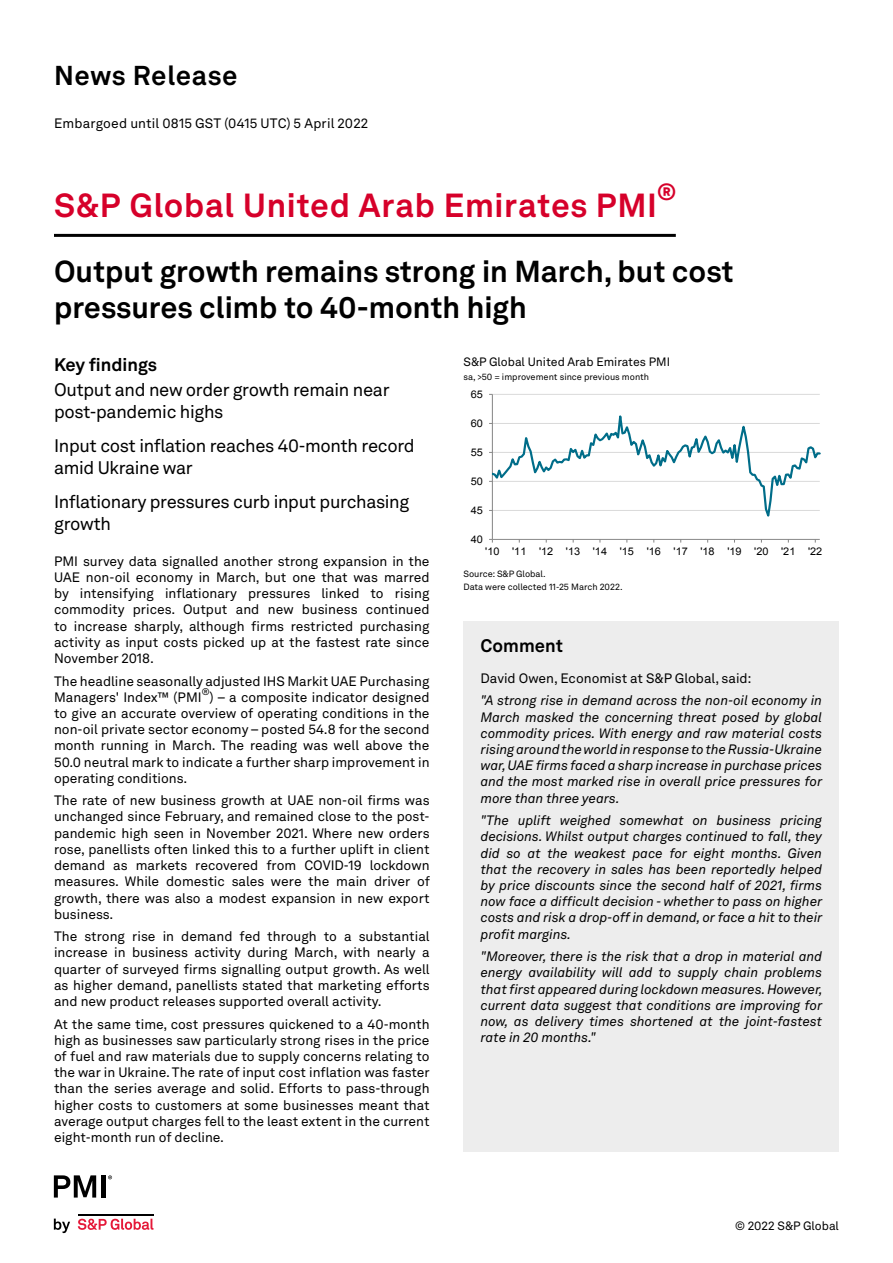
<style>
.page{position:relative;width:893px;height:1263px;background:#fff}
.page>*{position:absolute;margin:0;border:0;box-sizing:border-box;transform-origin:0 0}
.t1{font:700 33px "Akkurat LL";letter-spacing:.02em;color:#d6002a}
.t2{font:700 30px/36px "Akkurat LL";color:#000}
.t3{font:700 27px "Akkurat LL";letter-spacing:.025em;color:#000}
.t4{font:700 23.25px "Akkurat LL";color:#d6002a}
.t5{font:18px/21.6px "Akkurat LL";letter-spacing:-.02em;color:#000}
.t6{font:700 18px "Akkurat LL";color:#000}
.t7{font:13.5px/16.2px "Akkurat LL";color:#000;text-align:justify}
.t8{font:italic 13.5px/16.2px "Akkurat LL";color:#000;text-align:justify}
.t9{font:12px "Akkurat LL";color:#000}
.t10{font:10.5px "Arial";color:#000;scale:1.04 1}
.t11{font:9.45px "Akkurat LL";color:#000}
.t12{font:9px "Akkurat LL";color:#000}
</style>
<div class="page">
<hr style="left:492px;top:394px;width:1px;height:145px;background:#868686">
<hr style="left:492px;top:539px;width:328px;height:1px;background:#868686">
<svg style="left:489px;top:394px;width:331px;height:131px"></svg>
<hr style="left:54px;top:234px;width:622px;height:3px;background:#000">
<div style="left:464px;top:621px;width:375px;height:51px;background:#ededed"></div>
<div style="left:463px;top:672px;width:376px;height:480px;background:#ededed"></div>
<svg style="left:54px;top:1218px;width:16px;height:15px"></svg>
<svg style="left:78px;top:1218px;width:75px;height:12px"></svg>
<hr style="left:78px;top:1213px;width:75px;height:2px;background:#000">
<svg style="left:54px;top:1175px;width:42px;height:22px"></svg>
<div style="left:101px;top:1175px;width:5px;height:22px;background:#000"></div>
<svg style="left:108px;top:1175px;width:4px;height:4px"></svg>
<h3 class="t3" style="left:54px;top:55px;width:185px">News Release</h3>
<p class="t7" style="left:54px;top:114px;width:316px">Embargoed until 0815 GST (0415 UTC) 5 April 2022</p>
<h3 class="t4" style="left:657px;top:174px;width:21px">®</h3>
<h1 class="t1" style="left:54px;top:180px;width:604px">S&amp;P Global United Arab Emirates PMI</h1>
<h2 class="t2" style="left:54px;top:252px;width:681px">Output growth remains strong in March, but cost pressures climb to 40-month high</h2>
<h3 class="t6" style="left:54px;top:351px;width:105px">Key findings</h3>
<p class="t9" style="left:463px;top:353px;width:208px">S&amp;P Global United Arab Emirates PMI</p>
<p class="t12" style="left:463px;top:370px;width:187px">sa, &gt;50 = improvement since previous month</p>
<h3 class="t5" style="left:54px;top:378px;width:337px">Output and new order growth remain near post-pandemic highs</h3>
<h3 class="t5" style="left:54px;top:434px;width:362px">Input cost inflation reaches 40-month record amid Ukraine war</h3>
<h3 class="t5" style="left:54px;top:490px;width:357px">Inflationary pressures curb input purchasing growth</h3>
<p class="t10" style="left:471px;top:387px;width:13px">65</p>
<p class="t10" style="left:471px;top:416px;width:13px">60</p>
<p class="t10" style="left:471px;top:445px;width:13px">55</p>
<p class="t10" style="left:471px;top:474px;width:13px">50</p>
<p class="t10" style="left:471px;top:503px;width:13px">45</p>
<p class="t10" style="left:471px;top:532px;width:13px">40</p>
<p class="t7" style="left:54px;top:552px;width:377px">PMI survey data signalled another strong expansion in the UAE non-oil economy in March, but one that was marred by intensifying inflationary pressures linked to rising commodity prices. Output and new business continued to increase sharply, although firms restricted purchasing activity as input costs picked up at the fastest rate since November 2018.</p>
<p class="t7" style="left:54px;top:672px;width:377px">The headline seasonally adjusted IHS Markit UAE Purchasing<br>Managers' Index™ (PMI</p>
<p class="t11" style="left:202px;top:684px;width:9px">®</p>
<p class="t7" style="left:54px;top:688px;width:377px;text-indent:156px">) – a composite indicator designed to give an accurate overview of operating conditions in the non-oil private sector economy – posted 54.8 for the second month running in March. The reading was well above the 50.0 neutral mark to indicate a further sharp improvement in operating conditions.</p>
<p class="t7" style="left:54px;top:792px;width:377px">The rate of new business growth at UAE non-oil firms was unchanged since February, and remained close to the post&shy;pandemic high seen in November 2021. Where new orders rose, panellists often linked this to a further uplift in client demand as markets recovered from COVID-19 lockdown measures. While domestic sales were the main driver of growth, there was also a modest expansion in new export business.</p>
<p class="t7" style="left:54px;top:928px;width:377px">The strong rise in demand fed through to a substantial increase in business activity during March, with nearly a quarter of surveyed firms signalling output growth. As well as higher demand, panellists stated that marketing efforts and new product releases supported overall activity.</p>
<p class="t7" style="left:54px;top:1015px;width:377px">At the same time, cost pressures quickened to a 40-month high as businesses saw particularly strong rises in the price of fuel and raw materials due to supply concerns relating to the war in Ukraine. The rate of input cost inflation was faster than the series average and solid. Efforts to pass-through higher costs to customers at some businesses meant that average output charges fell to the least extent in the current eight-month run of decline.</p>
<p class="t10" style="left:485px;top:545px;width:326px">'10 '11 '12 '13 '14 '15 '16 '17 '18 '19 '20 '21 '22</p>
<p class="t12" style="left:463px;top:567px;width:84px">Source: S&amp;P Global.</p>
<p class="t12" style="left:463px;top:580px;width:161px">Data were collected 11-25 March 2022.</p>
<h3 class="t6" style="left:481px;top:632px;width:84px">Comment</h3>
<p class="t7" style="left:480px;top:669px;width:272px">David Owen, Economist at S&amp;P Global, said:</p>
<p class="t8" style="left:480px;top:692px;width:343px">"A strong rise in demand across the non-oil economy in March masked the concerning threat posed by global commodity prices. With energy and raw material costs rising around the world in response to the Russia-Ukraine war, UAE firms faced a sharp increase in purchase prices and the most marked rise in overall price pressures for more than three years.</p>
<p class="t8" style="left:480px;top:812px;width:343px">"The uplift weighed somewhat on business pricing decisions. Whilst output charges continued to fall, they did so at the weakest pace for eight months. Given that the recovery in sales has been reportedly helped by price discounts since the second half of 2021, firms now face a difficult decision - whether to pass on higher costs and risk a drop-off in demand, or face a hit to their profit margins.</p>
<p class="t8" style="left:480px;top:948px;width:344px">"Moreover, there is the risk that a drop in material and energy availability will add to supply chain problems that first appeared during lockdown measures. However, current data suggest that conditions are improving for now, as delivery times shortened at the joint-fastest rate in 20 months."</p>
<p class="t9" style="left:735px;top:1216px;width:105px">© 2022 S&amp;P Global</p>
</div>
